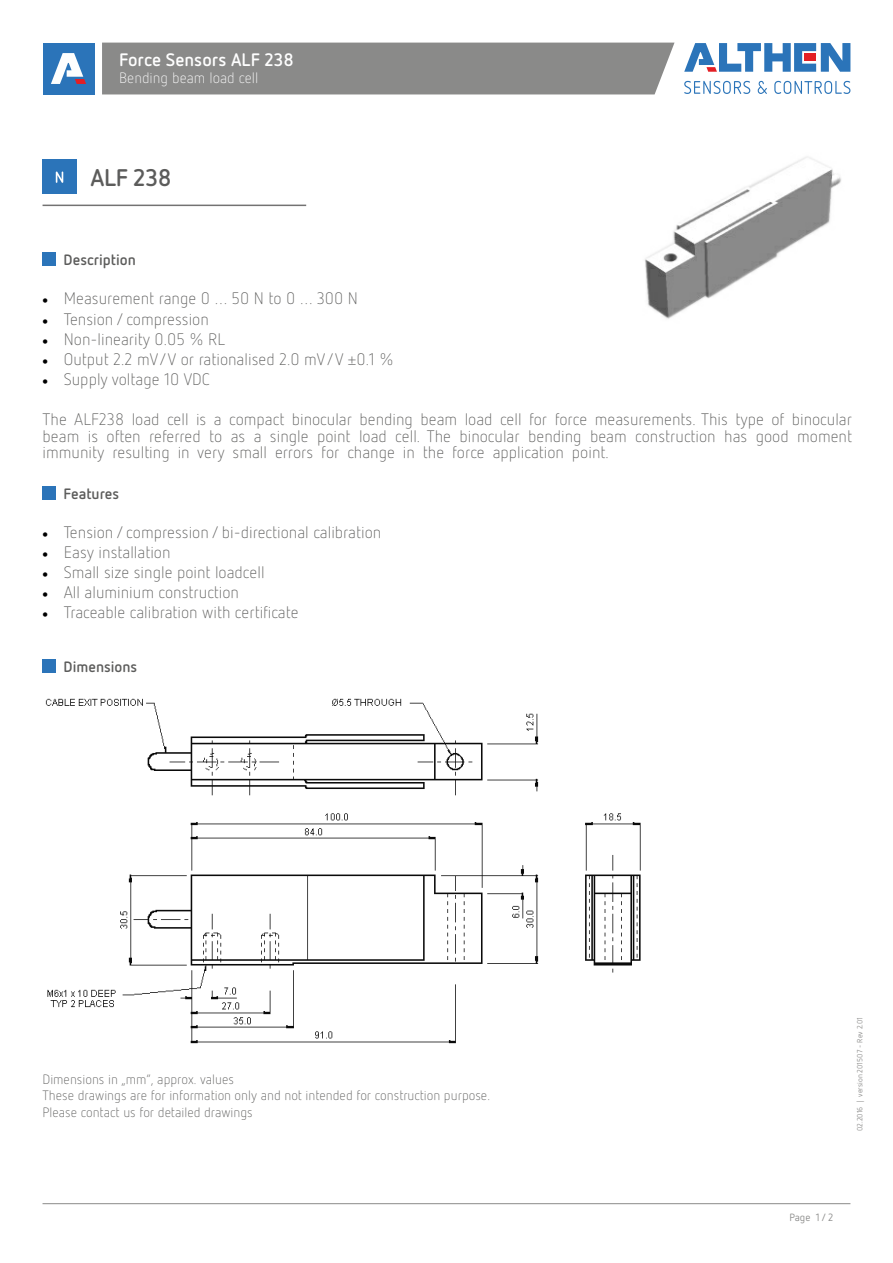
<style>
.page{position:relative;width:893px;height:1263px;background:#fff}
.page>*{position:absolute;margin:0;border:0;box-sizing:border-box;transform-origin:0 0}
.t1{font:700 24px "Netto OT";letter-spacing:-.02em;color:#5c5c5b}
.t2{font:700 18px "Netto OT";color:#fefefe}
.t3{font:300 16.5px/16.5px "Netto OT";color:#5c5c5b;text-align:justify}
.t4{font:700 15px "Netto OT";color:#5c5c5b}
.t5{font:300 15px "Netto OT";color:#fefefe}
.t6{font:300 13.5px/16.4px "Netto OT";color:#5c5c5b}
.t7{font:10.5px "Netto OT";color:#8a8a89}
.t8{font:7.5px "Netto OT";color:#8a8a89}
.s1{color:#000}
</style>
<div class="page">
<div style="left:42px;top:252px;width:14px;height:13px;background:#2b74b9"></div>
<svg style="left:684px;top:81px;width:66px;height:13px"></svg>
<svg style="left:758px;top:81px;width:9px;height:13px"></svg>
<svg style="left:774px;top:81px;width:76px;height:13px"></svg>
<svg style="left:684px;top:43px;width:166px;height:29px"></svg>
<div style="left:102px;top:43px;width:572px;height:51px;background:#8a8a89"></div>
<hr style="left:43px;top:205px;width:263px;height:1px;background:#737272">
<div style="left:43px;top:43px;width:51px;height:51px;background:#2b74b9"></div>
<svg style="left:51px;top:53px;width:35px;height:31px"></svg>
<div style="left:43px;top:160px;width:34px;height:34px;background:#2b74b9"></div>
<svg style="left:56px;top:172px;width:7px;height:11px"></svg>
<div style="left:43px;top:486px;width:13px;height:14px;background:#2b74b9"></div>
<div style="left:43px;top:659px;width:13px;height:14px;background:#2b74b9"></div>
<img style="left:645px;top:156px;width:196px;height:163px">
<img style="left:45px;top:698px;width:596px;height:346px">
<hr style="left:43px;top:1203px;width:807px;height:1px;background:#8a8a89">
<p class="t2" style="left:119px;top:52px;width:176px">Force Sensors ALF 238</p>
<p class="t5" style="left:119px;top:71px;width:141px">Bending beam load cell</p>
<h1 class="t1" style="left:91px;top:168px;width:83px">ALF 238</h1>
<p class="t4" style="left:64px;top:253px;width:74px">Description</p>
<p class="t3" style="left:43px;top:292px;width:317px"><span class="s1">•</span> Measurement range 0 … 50 N to 0 … 300 N</p>
<p class="t3" style="left:43px;top:312px;width:168px"><span class="s1">•</span> Tension / compression</p>
<p class="t3" style="left:43px;top:332px;width:184px"><span class="s1">•</span> Non-linearity 0.05 % RL</p>
<p class="t3" style="left:43px;top:352px;width:353px"><span class="s1">•</span> Output 2.2 mV/V or rationalised 2.0 mV/V ±0.1 %</p>
<p class="t3" style="left:43px;top:372px;width:169px"><span class="s1">•</span> Supply voltage 10 VDC</p>
<p class="t3" style="left:43px;top:412px;width:811px">The ALF238 load cell is a compact binocular bending beam load cell for force measurements. This type of binocular beam is often referred to as a single point load cell. The binocular bending beam construction has good moment immunity resulting in very small errors for change in the force application point.</p>
<p class="t4" style="left:64px;top:487px;width:57px">Features</p>
<p class="t3" style="left:43px;top:525px;width:340px"><span class="s1">•</span> Tension / compression / bi-directional calibration</p>
<p class="t3" style="left:43px;top:545px;width:130px"><span class="s1">•</span> Easy installation</p>
<p class="t3" style="left:43px;top:565px;width:224px"><span class="s1">•</span> Small size single point loadcell</p>
<p class="t3" style="left:43px;top:585px;width:198px"><span class="s1">•</span> All aluminium construction</p>
<p class="t3" style="left:43px;top:605px;width:258px"><span class="s1">•</span> Traceable calibration with certificate</p>
<p class="t4" style="left:64px;top:660px;width:75px">Dimensions</p>
<p class="t6" style="left:43px;top:1072px;width:449px">Dimensions in „mm“, approx. values<br>These drawings are for information only and not intended for construction purpose.<br>Please contact us for detailed drawings</p>
<p class="t8" style="left:857px;top:1131px;width:116px;rotate:-90deg">02.2016 | version 201507 - Rev 2.01</p>
<p class="t7" style="left:789px;top:1212px;width:45px">Page 1/ 2</p>
</div>
